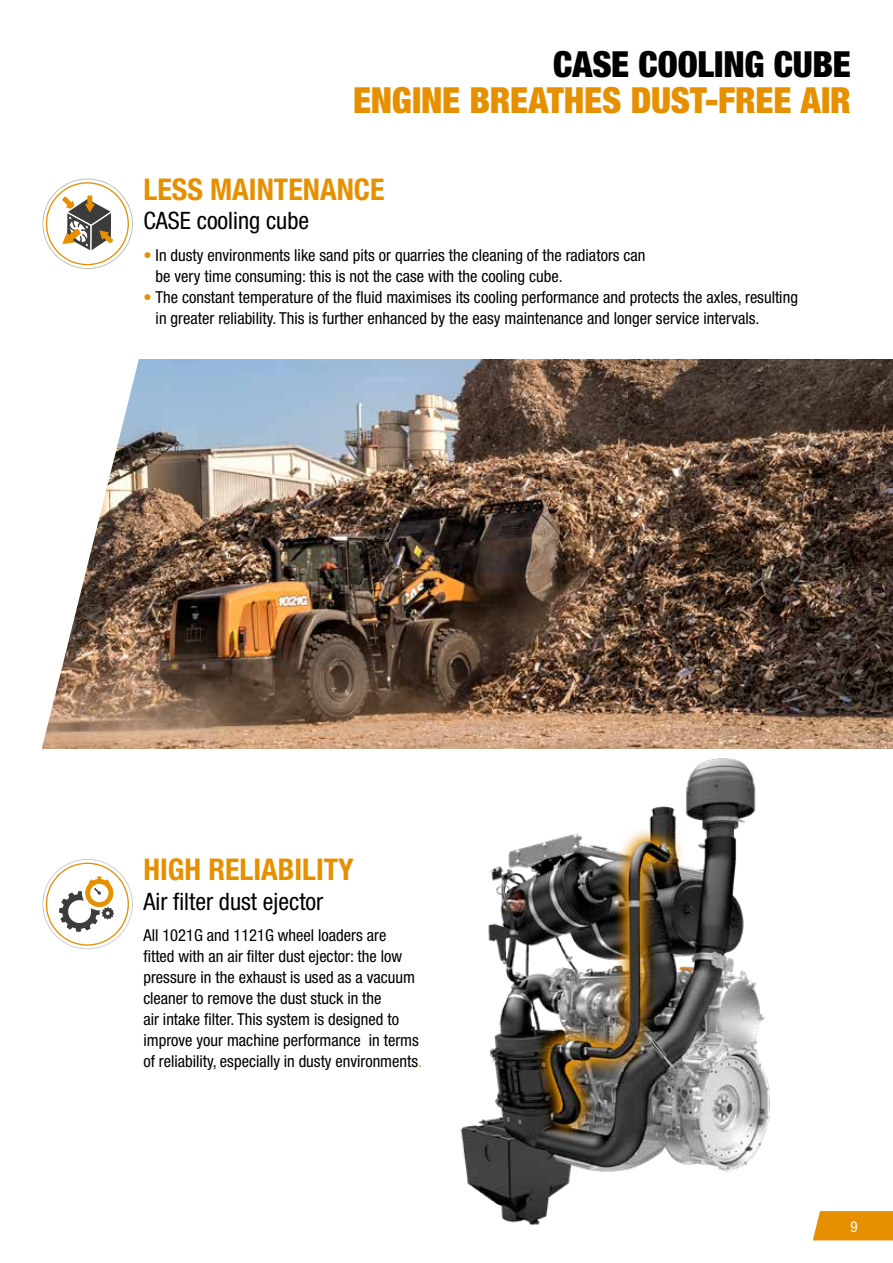
<style>
.page{position:relative;width:893px;height:1263px;background:#fff}
.page>*{position:absolute;margin:0;border:0;box-sizing:border-box;transform-origin:0 0}
.t1{font:900 condensed 36px "Helvetica Neue LT Std";letter-spacing:-.005em;color:#e69000}
.t2{font:900 condensed 36px "Helvetica Neue LT Std";letter-spacing:-.005em;color:#000}
.t3{font:700 condensed 30px "Helvetica Neue LT Std";color:#e69000}
.t4{font:condensed 24px "Helvetica Neue LT Std";color:#000}
.t5{font:condensed 16.5px/21px "Helvetica Neue LT Std";color:#000}
.t6{font:condensed 15px "Helvetica Neue LT Std";color:#fff}
.s1{color:#e69000}
</style>
<div class="page">
<svg style="left:813px;top:1211px;width:80px;height:29px"></svg>
<img style="left:184px;top:359px;width:709px;height:389px">
<img style="left:460px;top:758px;width:310px;height:468px">
<svg style="left:42px;top:218px;width:142px;height:531px"></svg>
<svg style="left:43px;top:859px;width:90px;height:90px"></svg>
<svg style="left:43px;top:179px;width:90px;height:90px"></svg>
<h1 class="t2" style="left:553px;top:42px;width:299px">CASE COOLING CUBE</h1>
<h1 class="t1" style="left:353px;top:78px;width:499px">ENGINE BREATHES DUST-FREE AIR</h1>
<h2 class="t3" style="left:143px;top:171px;width:242px">LESS MAINTENANCE</h2>
<h3 class="t4" style="left:143px;top:207px;width:167px">CASE cooling cube</h3>
<p class="t5" style="left:156px;top:244px;width:491px;text-indent:-12px"><span class="s1">•</span> In dusty environments like sand pits or quarries the cleaning of the radiators can be very time consuming: this is not the case with the cooling cube.</p>
<p class="t5" style="left:156px;top:286px;width:644px;text-indent:-12px"><span class="s1">•</span> The constant temperature of the fluid maximises its cooling performance and protects the axles, resulting in greater reliability. This is further enhanced by the easy maintenance and longer service intervals.</p>
<h2 class="t3" style="left:143px;top:851px;width:212px">HIGH RELIABILITY</h2>
<h3 class="t4" style="left:143px;top:887px;width:181px">Air filter dust ejector</h3>
<p class="t5" style="left:143px;top:925px;width:280px">All 1021G and 1121G wheel loaders are<br>fitted with an air filter dust ejector: the low pressure in the exhaust is used as a vacuum cleaner to remove the dust stuck in the<br>air intake filter. This system is designed to improve your machine performance in terms of reliability, especially in dusty environments<span class="s1">.</span></p>
<p class="t6" style="left:850px;top:1218px;width:9px">9</p>
</div>
